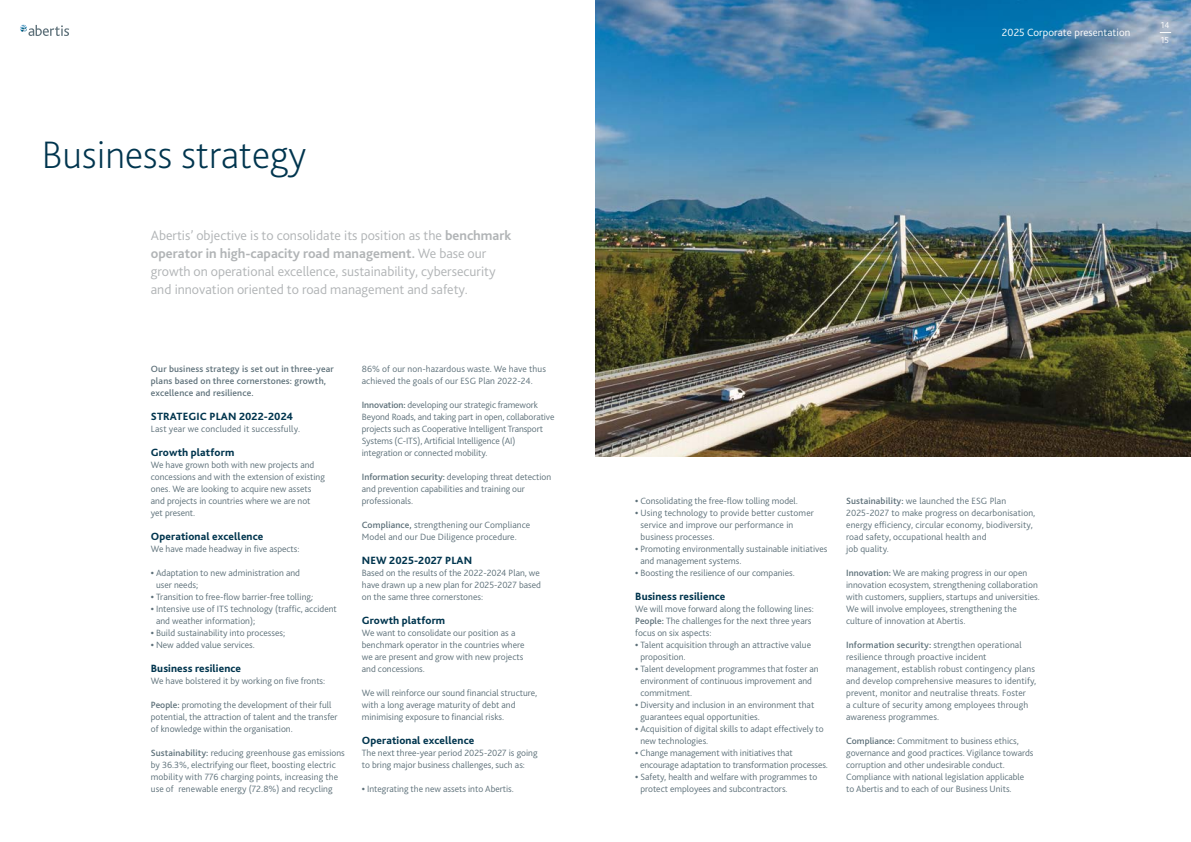
<style>
.page{position:relative;width:1191px;height:842px;background:#fff}
.page>*{position:absolute;margin:0;border:0;box-sizing:border-box;transform-origin:0 0}
.t1{font:200 40px "Bliss 2";color:#00354e}
.t2{font:300 14px/18px "Bliss 2";color:#b1b4b6}
.t3{font:800 11px "Bliss 2";letter-spacing:.01em;color:#00354e}
.t4{font:300 11px "Bliss 2";letter-spacing:.005em;color:#fff}
.t5{font:300 9.5px/12px "Bliss 2";color:#5d7079}
.t6{font:500 9.5px/12px "Bliss 2";letter-spacing:.015em;color:#5d7079}
.t7{font:300 9px/15px "Bliss 2";color:#fff}
.s1{font-weight:700}
.s2{font-weight:800}
.s3{font-style:italic}
.s4{font-weight:500}
</style>
<div class="page">
<svg style="left:20px;top:25px;width:49px;height:11px"></svg>
<img style="left:595px;top:0;width:596px;height:456px">
<svg style="left:1159px;top:32px;width:12px;height:1px"></svg>
<h1 class="t1" style="left:42px;top:130px;width:266px">Business strategy</h1>
<p class="t2" style="left:151px;top:226px;width:362px">Abertis’ objective is to consolidate its position as the <span class="s1">benchmark operator in high-capacity road management.</span> We base our growth on operational excellence, sustainability, cybersecurity and innovation oriented to road management and safety.</p>
<p class="t6" style="left:151px;top:363px;width:184px">Our business strategy is set out in three-year plans based on three cornerstones: growth, excellence and resilience.</p>
<p class="t3" style="left:151px;top:410px;width:144px">STRATEGIC PLAN 2022-2024</p>
<p class="t5" style="left:151px;top:423px;width:151px">Last year we concluded it successfully.</p>
<p class="t3" style="left:151px;top:446px;width:85px">Growth platform</p>
<p class="t5" style="left:151px;top:459px;width:176px">We have grown both with new projects and concessions and with the extension of existing ones. We are looking to acquire new assets and projects in countries where we are not yet present.</p>
<p class="t3" style="left:151px;top:530px;width:114px">Operational excellence</p>
<p class="t5" style="left:151px;top:543px;width:150px">We have made headway in five aspects:</p>
<p class="t5" style="left:156px;top:567px;width:145px;text-indent:-5px"><span class="s2">•</span> Adaptation to new administration and user needs;</p>
<p class="t5" style="left:151px;top:591px;width:165px"><span class="s2">•</span> Transition to free-flow barrier-free tolling<span class="s3">;</span></p>
<p class="t5" style="left:156px;top:603px;width:182px;text-indent:-5px"><span class="s2">•</span> Intensive use of ITS technology (traffic, accident and weather information);</p>
<p class="t5" style="left:151px;top:627px;width:136px"><span class="s2">•</span> Build sustainability into processes;</p>
<p class="t5" style="left:151px;top:639px;width:106px"><span class="s2">•</span> New added value services.</p>
<p class="t3" style="left:151px;top:662px;width:92px">Business resilience</p>
<p class="t5" style="left:151px;top:675px;width:176px">We have bolstered it by working on five fronts:</p>
<p class="t5" style="left:151px;top:699px;width:188px"><span class="s4">People:</span> promoting the development of their full potential, the attraction of talent and the transfer of knowledge within the organisation.</p>
<p class="t5" style="left:151px;top:747px;width:195px"><span class="s4">Sustainability:</span> reducing greenhouse gas emissions by 36.3%, electrifying our fleet, boosting electric mobility with 776 charging points, increasing the use of renewable energy (72.8%) and recycling</p>
<p class="t5" style="left:362px;top:363px;width:186px">86% of our non-hazardous waste. We have thus achieved the goals of our ESG Plan 2022-24.</p>
<p class="t5" style="left:362px;top:399px;width:194px"><span class="s4">Innovation:</span> developing our strategic framework Beyond Roads, and taking part in open, collaborative projects such as Cooperative Intelligent Transport Systems (C-ITS), Artificial Intelligence (AI) integration or connected mobility.</p>
<p class="t5" style="left:362px;top:471px;width:191px"><span class="s4">Information security:</span> developing threat detection and prevention capabilities and training our professionals.</p>
<p class="t5" style="left:362px;top:519px;width:170px"><span class="s4">Compliance,</span> strengthening our Compliance<br>Model and our Due Diligence procedure.</p>
<p class="t3" style="left:362px;top:554px;width:112px">NEW 2025-2027 PLAN</p>
<p class="t5" style="left:362px;top:567px;width:181px;text-align:justify">Based on the results of the 2022-2024 Plan, we have drawn up a new plan for 2025-2027 based on the same three cornerstones:</p>
<p class="t3" style="left:362px;top:614px;width:85px">Growth platform</p>
<p class="t5" style="left:362px;top:627px;width:164px">We want to consolidate our position as a benchmark operator in the countries where we are present and grow with new projects and concessions.</p>
<p class="t5" style="left:362px;top:687px;width:177px">We will reinforce our sound financial structure, with a long average maturity of debt and minimising exposure to financial risks.</p>
<p class="t3" style="left:362px;top:734px;width:114px">Operational excellence</p>
<p class="t5" style="left:362px;top:747px;width:177px">The next three-year period 2025-2027 is going to bring major business challenges, such as:</p>
<p class="t5" style="left:362px;top:783px;width:154px"><span class="s2">•</span> Integrating the new assets into Abertis.</p>
<p class="t4" style="left:1002px;top:25px;width:130px">2025 Corporate presentation</p>
<p class="t7" style="left:1160px;top:17px;width:10px">14<br>15</p>
<p class="t5" style="left:635px;top:495px;width:166px"><span class="s2">•</span> Consolidating the free-flow tolling model<span class="s3">.</span></p>
<p class="t5" style="left:640px;top:507px;width:175px;text-indent:-5px"><span class="s2">•</span> Using technology to provide better customer service and improve our performance in business processes.</p>
<p class="t5" style="left:640px;top:543px;width:188px;text-indent:-5px"><span class="s2">•</span> Promoting environmentally sustainable initiatives and management systems.</p>
<p class="t5" style="left:635px;top:567px;width:161px"><span class="s2">•</span> Boosting the resilience of our companies.</p>
<p class="t3" style="left:635px;top:590px;width:92px">Business resilience</p>
<p class="t5" style="left:635px;top:603px;width:180px">We will move forward along the following lines:<br><span class="s4">People:</span> The challenges for the next three years focus on six aspects:</p>
<p class="t5" style="left:640px;top:639px;width:172px;text-indent:-5px"><span class="s2">•</span> Talent acquisition through an attractive value proposition.</p>
<p class="t5" style="left:640px;top:663px;width:180px;text-indent:-5px"><span class="s2">•</span> Talent development programmes that foster an environment of continuous improvement and commitment.</p>
<p class="t5" style="left:640px;top:699px;width:175px;text-indent:-5px"><span class="s2">•</span> Diversity and inclusion in an environment that guarantees equal opportunities.</p>
<p class="t5" style="left:640px;top:723px;width:185px;text-indent:-5px"><span class="s2">•</span> Acquisition of digital skills to adapt effectively to new technologies.</p>
<p class="t5" style="left:640px;top:747px;width:189px;text-indent:-5px"><span class="s2">•</span> Change management with initiatives that encourage adaptation to transformation processes.</p>
<p class="t5" style="left:640px;top:771px;width:178px;text-indent:-5px"><span class="s2">•</span> Safety, health and welfare with programmes to protect employees and subcontractors.</p>
<p class="t5" style="left:846px;top:495px;width:191px"><span class="s4">Sustainability:</span> we launched the ESG Plan 2025-2027 to make progress on decarbonisation, energy efficiency, circular economy, biodiversity, road safety, occupational health and<br>job quality.</p>
<p class="t5" style="left:846px;top:567px;width:195px"><span class="s4">Innovation:</span> We are making progress in our open innovation ecosystem, strengthening collaboration with customers, suppliers, startups and universities.<br>We will involve employees, strengthening the culture of innovation at Abertis.</p>
<p class="t5" style="left:846px;top:639px;width:192px"><span class="s4">Information security:</span> strengthen operational resilience through proactive incident management, establish robust contingency plans and develop comprehensive measures to identify, prevent, monitor and neutralise threats. Foster<br>a culture of security among employees through awareness programmes.</p>
<p class="t5" style="left:846px;top:735px;width:189px"><span class="s4">Compliance:</span> Commitment to business ethics, governance and good practices. Vigilance towards corruption and other undesirable conduct.<br>Compliance with national legislation applicable to Abertis and to each of our Business Units.</p>
</div>
